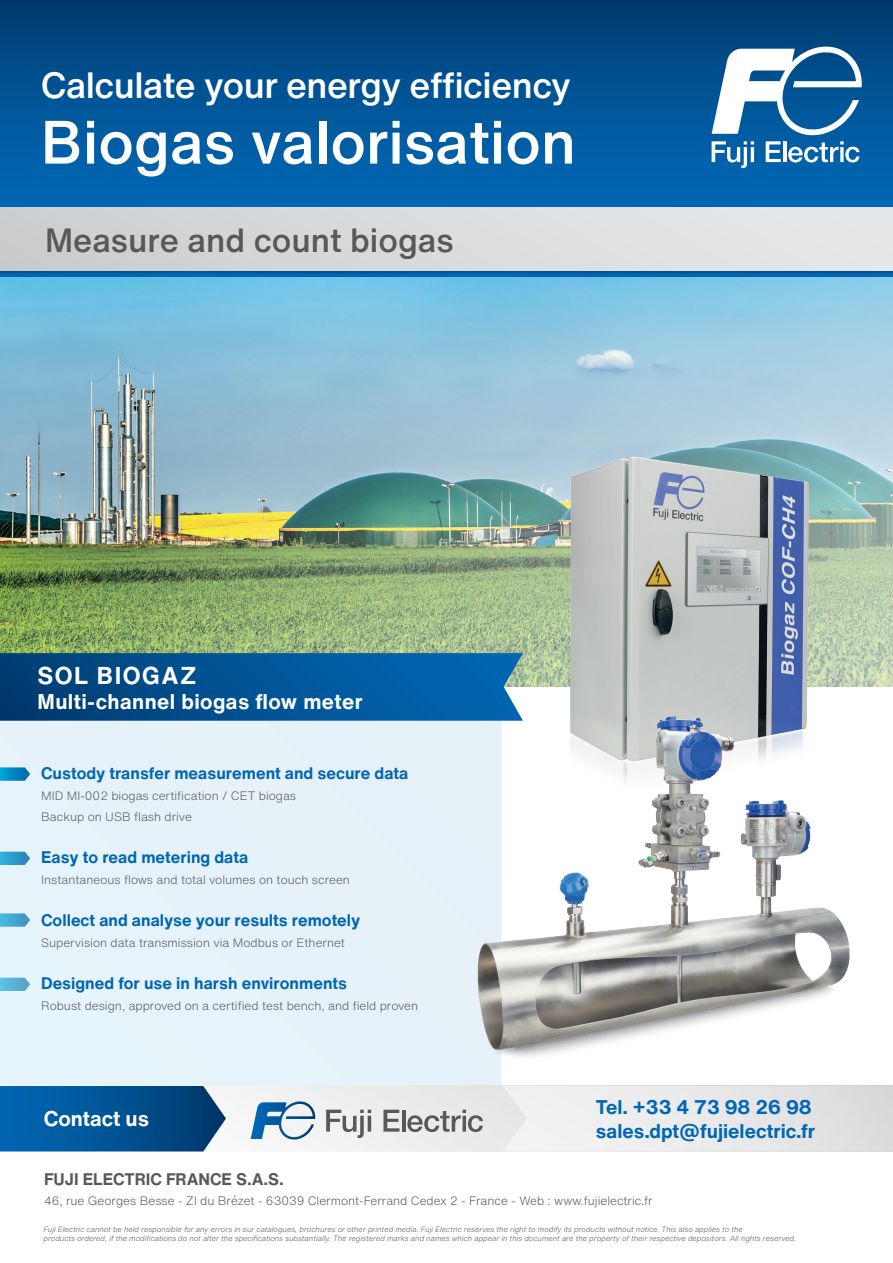
<style>
.page{position:relative;width:893px;height:1263px;background:#fff}
.page>*{position:absolute;margin:0;border:0;box-sizing:border-box;transform-origin:0 0}
.t1{font:500 60px "Helvetica Now Text";color:#fff}
.t2{font:500 36px "Helvetica Now Text";letter-spacing:-.015em;color:#fff}
.t3{font:500 33px "Helvetica Now Text";color:#57585a}
.t4{font:700 24px "Helvetica Now Text";letter-spacing:.06em;color:#fff}
.t5{font:700 21px "Helvetica Now Text";letter-spacing:.02em;color:#fff}
.t6{font:700 21px "Helvetica Now Text";color:#fff}
.t7{font:700 19.5px/24px "Helvetica Now Text";color:#0166b3}
.t8{font:700 16.5px "Helvetica Now Text";color:#0166b3}
.t9{font:700 16.5px "Helvetica Now Text";color:#57585a}
.t10{font:300 12px/21px "Helvetica Now Text";color:#57585a}
.t11{font:italic 300 7.5px/9px "Helvetica Now Text";color:#57585a}
</style>
<div class="page">
<img style="left:0;top:277px;width:893px;height:376px">
<div style="left:0;top:721px;width:251px;height:365px;background:#e6f3fa"></div>
<svg style="left:0;top:653px;width:251px;height:68px;background:#014883"></svg>
<svg style="left:0;top:207px;width:893px;height:65px;background:#d6d8db"></svg>
<div style="left:0;top:0;width:893px;height:207px;background:linear-gradient(to bottom,#003c70,#016bba)"></div>
<div style="left:0;top:272px;width:893px;height:5px;background:#0165b1"></div>
<svg style="left:0;top:767px;width:30px;height:14px"></svg>
<svg style="left:0;top:852px;width:30px;height:13px"></svg>
<svg style="left:0;top:913px;width:30px;height:14px"></svg>
<svg style="left:0;top:978px;width:30px;height:13px"></svg>
<svg style="left:712px;top:45px;width:150px;height:123px"></svg>
<img style="left:533px;top:450px;width:297px;height:201px">
<img style="left:251px;top:651px;width:642px;height:435px">
<div style="left:98px;top:1086px;width:795px;height:65px;background:#ededee"></div>
<svg style="left:0;top:1086px;width:226px;height:65px;background:#0c5a98"></svg>
<div style="left:766px;top:1086px;width:127px;height:65px;background:#e0e0e1"></div>
<svg style="left:326px;top:1110px;width:45px;height:28px"></svg>
<hr style="left:368px;top:1116px;width:3px;height:15px;background:#57585a">
<svg style="left:383px;top:1110px;width:16px;height:21px"></svg>
<hr style="left:402px;top:1110px;width:3px;height:21px;background:#57585a">
<svg style="left:407px;top:1110px;width:76px;height:22px"></svg>
<svg style="left:251px;top:1101px;width:64px;height:39px"></svg>
<h2 class="t2" style="left:41px;top:61px;width:531px">Calculate your energy efficiency</h2>
<h1 class="t1" style="left:41px;top:102px;width:537px">Biogas valorisation</h1>
<h3 class="t3" style="left:45px;top:218px;width:410px">Measure and count biogas</h3>
<h3 class="t4" style="left:38px;top:659px;width:160px">SOL BIOGAZ</h3>
<h3 class="t5" style="left:38px;top:687px;width:326px">Multi-channel biogas flow meter</h3>
<h3 class="t8" style="left:41px;top:762px;width:369px">Custody transfer measurement and secure data</h3>
<h3 class="t10" style="left:41px;top:785px;width:256px">MID MI-002 biogas certification / CET biogas<br>Backup on USB flash drive</h3>
<h3 class="t8" style="left:41px;top:846px;width:209px">Easy to read metering data</h3>
<h3 class="t10" style="left:41px;top:869px;width:310px">Instantaneous flows and total volumes on touch screen</h3>
<h3 class="t8" style="left:41px;top:909px;width:321px">Collect and analyse your results remotely</h3>
<h3 class="t10" style="left:41px;top:932px;width:305px">Supervision data transmission via Modbus or Ethernet</h3>
<h3 class="t8" style="left:41px;top:972px;width:307px">Designed for use in harsh environments</h3>
<h3 class="t10" style="left:41px;top:995px;width:379px">Robust design, approved on a certified test bench, and field proven</h3>
<h3 class="t6" style="left:44px;top:1104px;width:107px">Contact us</h3>
<h3 class="t7" style="left:596px;top:1095px;width:221px">Tel. +33 4 73 98 26 98 sales.dpt@fujielectric.fr</h3>
<h3 class="t9" style="left:44px;top:1168px;width:241px">FUJI ELECTRIC FRANCE S.A.S.</h3>
<h3 class="t10" style="left:44px;top:1190px;width:610px">46, rue Georges Besse - Zl du Brézet - 63039 Clermont-Ferrand Cedex 2 - France - Web : www.fujielectric.fr</h3>
<p class="t11" style="left:44px;top:1225px;width:754px">Fuji Electric cannot be held responsible for any errors in our catalogues, brochures or other printed media. Fuji Electric reserves the right to modify its products without notice. This also applies to the<br>products ordered, if the modifications do not alter the specifications substantially. The registered marks and names which appear in this document are the property of their respective depositors. All rights reserved.</p>
</div>
